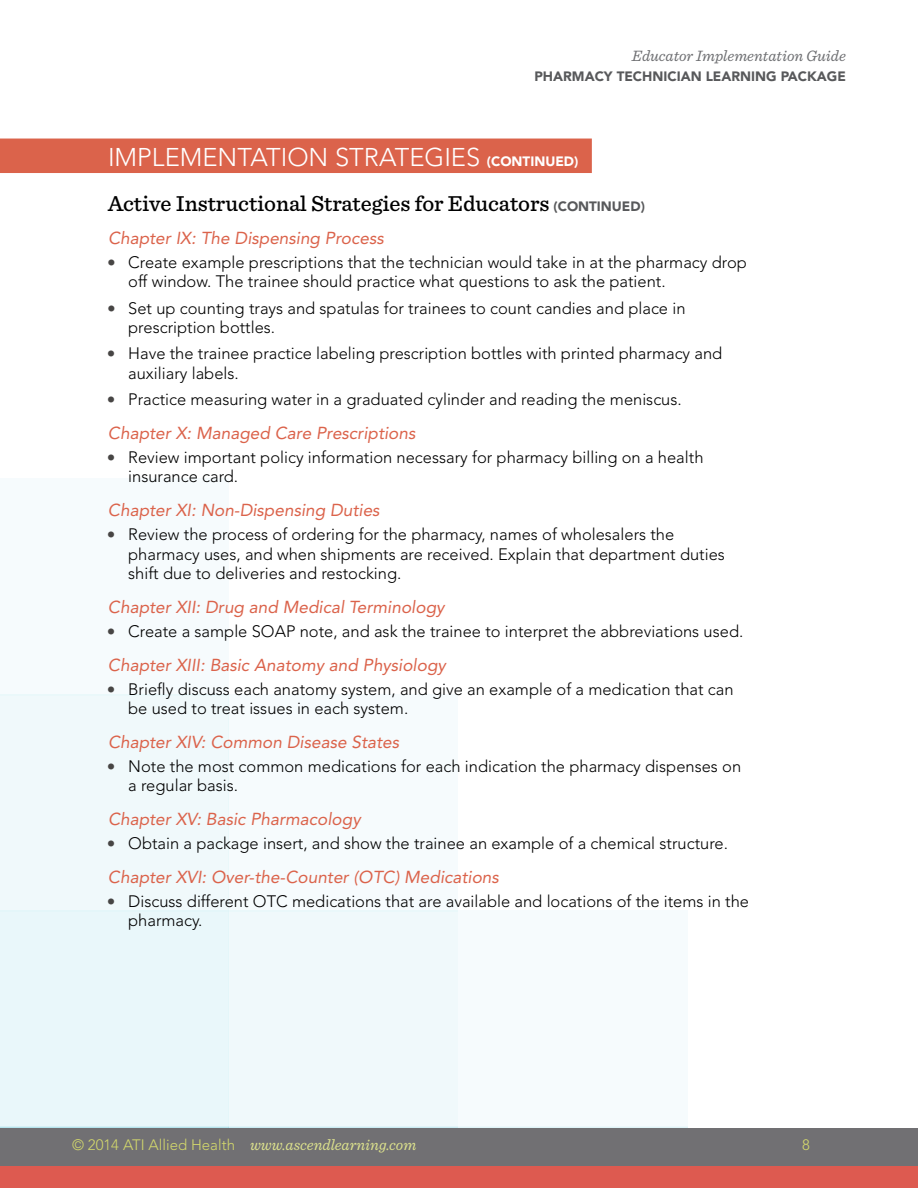
<style>
.page{position:relative;width:918px;height:1188px;background:#fff}
.page>*{position:absolute;margin:0;border:0;box-sizing:border-box;transform-origin:0 0}
.t1{font:300 25.5px "Avenir LT Std";color:#fff}
.t2{font:500 22.5px "Sentinel";color:#000}
.t3{font:italic 17.25px "Avenir LT Std";color:#db634b}
.t4{font:300 16.5px/19.5px "Avenir LT Std";color:#000}
.t5{font:italic 15.75px "Sentinel";color:#dce18d}
.t6{font:italic 15.75px "Sentinel";color:#6d6e71}
.t7{font:300 15px "Avenir LT Std";color:#d3d86c}
.t8{font:900 13.5px "Avenir LT Std";color:#58595b}
.s1{font-weight:900;font-size:13.5px}
.s2{font-family:"Avenir LT Std";font-weight:900;font-size:13.5px;color:#58595b}
.s3{font-family:"Avenir LT Std";font-weight:300;font-style:normal;font-size:15px;color:#d3d86c}
</style>
<div class="page">
<div style="left:0;top:1128px;width:917px;height:39px;background:#717073"></div>
<div style="left:0;top:1166px;width:917px;height:22px;background:#dd5a50"></div>
<div style="left:0;top:470px;width:917px;height:657px;background:linear-gradient(to right,#eff9fb,#fff)"></div>
<div style="left:0;top:139px;width:592px;height:34px;background:#db634b"></div>
<p class="t6" style="left:632px;top:44px;width:216px">Educator Implementation Guide</p>
<p class="t8" style="left:534px;top:68px;width:117px">PHARMACY TECHNI</p>
<p class="t8" style="left:667px;top:68px;width:82px">CIAN LEARNIN</p>
<p class="t8" style="left:766px;top:68px;width:80px">G PACKAGE</p>
<h1 class="t1" style="left:108px;top:142px;width:472px">IMPLEMENTATION STRATEGIES <span class="s1">(CONTINUED)</span></h1>
<h2 class="t2" style="left:108px;top:186px;width:538px">Active Instructional Strategies for Educators <span class="s2">(CONTINUED)</span></h2>
<p class="t3" style="left:108px;top:228px;width:277px">Chapter IX: The Dispensing Process</p>
<p class="t4" style="left:128px;top:252px;width:620px;text-indent:-20px"><sup>●</sup> Create example prescriptions that the technician would take in at the pharmacy drop off window. The trainee should practice what questions to ask the patient.</p>
<p class="t4" style="left:128px;top:298px;width:559px;text-indent:-20px"><sup>●</sup> Set up counting trays and spatulas for trainees to count candies and place in prescription bottles.</p>
<p class="t4" style="left:128px;top:344px;width:596px;text-indent:-20px"><sup>●</sup> Have the trainee practice labeling prescription bottles with printed pharmacy and auxiliary labels.</p>
<p class="t4" style="left:108px;top:390px;width:575px"><sup>●</sup> Practice measuring water in a graduated cylinder and reading the meniscus.</p>
<p class="t3" style="left:108px;top:423px;width:309px">Chapter X: Managed Care Prescriptions</p>
<p class="t4" style="left:128px;top:447px;width:577px;text-indent:-20px"><sup>●</sup> Review important policy information necessary for pharmacy billing on a health insurance card.</p>
<p class="t3" style="left:108px;top:500px;width:273px">Chapter XI: Non-Dispensing Duties</p>
<p class="t4" style="left:128px;top:525px;width:598px;text-indent:-20px"><sup>●</sup> Review the process of ordering for the pharmacy, names of wholesalers the pharmacy uses, and when shipments are received. Explain that department duties shift due to deliveries and restocking.</p>
<p class="t3" style="left:108px;top:597px;width:338px">Chapter XII: Drug and Medical Terminology</p>
<p class="t4" style="left:108px;top:621px;width:637px"><sup>●</sup> Create a sample SOAP note, and ask the trainee to interpret the abbreviations used.</p>
<p class="t3" style="left:108px;top:655px;width:339px">Chapter XIII: Basic Anatomy and Physiology</p>
<p class="t4" style="left:128px;top:679px;width:607px;text-indent:-20px"><sup>●</sup> Briefly discuss each anatomy system, and give an example of a medication that can be used to treat issues in each system.</p>
<p class="t3" style="left:108px;top:732px;width:293px">Chapter XIV: Common Disease States</p>
<p class="t4" style="left:128px;top:756px;width:614px;text-indent:-20px"><sup>●</sup> Note the most common medications for each indication the pharmacy dispenses on a regular basis.</p>
<p class="t3" style="left:108px;top:809px;width:254px">Chapter XV: Basic Pharmacology</p>
<p class="t4" style="left:108px;top:834px;width:622px"><sup>●</sup> Obtain a package insert, and show the trainee an example of a chemical structure.</p>
<p class="t3" style="left:108px;top:867px;width:392px">Chapter XVI: Over-the-Counter (OTC) Medications</p>
<p class="t4" style="left:128px;top:891px;width:622px;text-indent:-20px"><sup>●</sup> Discuss different OTC medications that are available and locations of the items in the pharmacy.</p>
<p class="t5" style="left:72px;top:1133px;width:346px"><span class="s3">© 2014 ATI Allied Health</span> www.ascendlearning.com</p>
<p class="t7" style="left:802px;top:1136px;width:9px">8</p>
</div>
